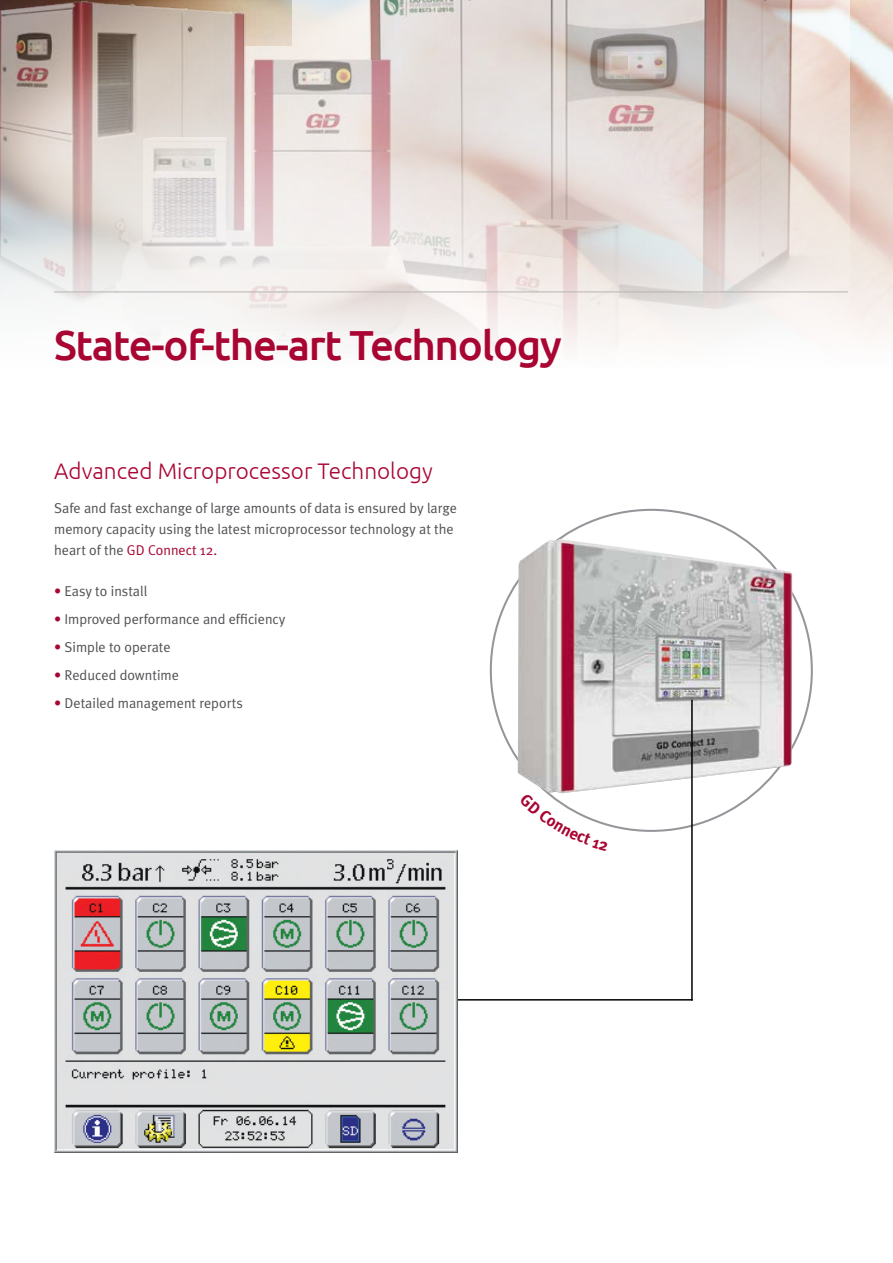
<style>
.page{position:relative;width:893px;height:1263px;background:#fff}
.page>*{position:absolute;margin:0;border:0;box-sizing:border-box;transform-origin:0 0}
.t1{font:500 42px "Ubuntu";letter-spacing:-.03em;color:#a90533}
.t2{font:300 22.5px "Ubuntu";color:#a90533}
.t3{font:14.25px/21px "Meta Plus Normal";color:#505154}
.s1{color:#a90533}
</style>
<div class="page">
<img style="left:271px;top:0;width:622px;height:338px">
<img style="left:292px;top:0;width:558px;height:340px">
<img style="left:371px;top:0;width:420px;height:308px">
<img style="left:0;top:0;width:271px;height:303px">
<img style="left:106px;top:47px;width:316px;height:293px">
<img style="left:116px;top:60px;width:296px;height:282px">
<img style="left:457px;top:202px;width:197px;height:142px">
<img style="left:487px;top:219px;width:132px;height:132px">
<img style="left:518px;top:539px;width:274px;height:254px">
<hr style="left:456px;top:999px;width:237px;height:1px;background:#000">
<img style="left:54px;top:850px;width:404px;height:302px">
<hr style="left:691px;top:700px;width:2px;height:300px;background:#000">
<hr style="left:54px;top:292px;width:794px;height:1px;background:#b7b4b4">
<svg style="left:546px;top:793px;width:62px;height:33px"></svg>
<h1 class="t1" style="left:54px;top:319px;width:509px">State-of-the-art Technology</h1>
<h2 class="t2" style="left:54px;top:458px;width:380px">Advanced Microprocessor Technology</h2>
<p class="t3" style="left:54px;top:497px;width:404px">Safe and fast exchange of large amounts of data is ensured by large memory capacity using the latest microprocessor technology at the heart of the <span class="s1">GD Connect 12.</span></p>
<p class="t3" style="left:54px;top:580px;width:95px"><span class="s1">•</span> Easy to install</p>
<p class="t3" style="left:54px;top:608px;width:233px"><span class="s1">•</span> Improved performance and efficiency</p>
<p class="t3" style="left:54px;top:636px;width:118px"><span class="s1">•</span> Simple to operate</p>
<p class="t3" style="left:54px;top:664px;width:126px"><span class="s1">•</span> Reduced downtime</p>
<p class="t3" style="left:54px;top:692px;width:190px"><span class="s1">•</span> Detailed management reports</p>
</div>
